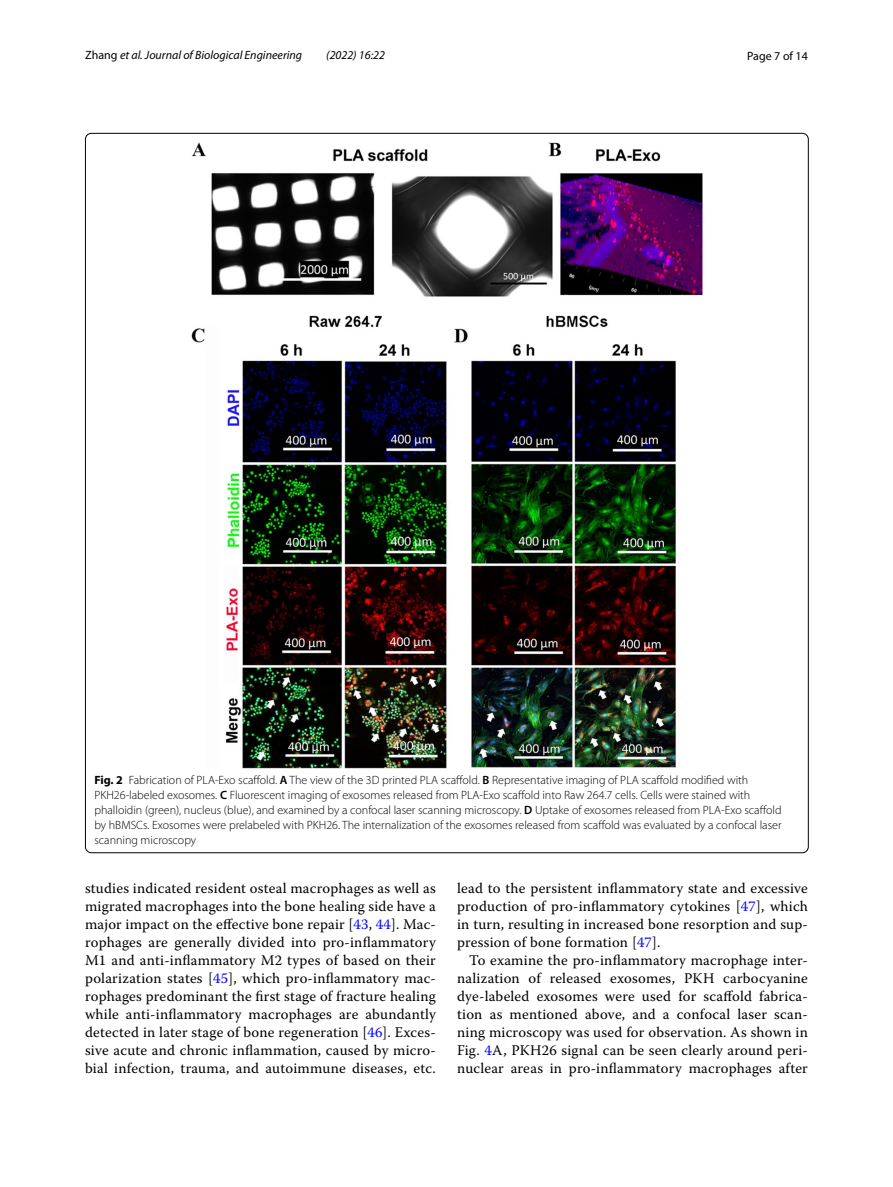
<style>
.page{position:relative;width:893px;height:1187px;background:#fff}
.page>*{position:absolute;margin:0;border:0;box-sizing:border-box;transform-origin:0 0}
.t1{font:14.7px/18px "Warnock Pro";letter-spacing:.015em;color:#000;text-align:justify}
.t2{font:300 12px/15px "Myriad Pro";color:#000}
.t3{font:italic 12px "Myriad Pro";color:#000}
.t4{font:12px "Myriad Pro";color:#000}
.s1{font-style:normal}
.s2{font-weight:700}
.s3{font-weight:600}
.s4{color:#00f}
</style>
<div class="page">
<img style="left:192px;top:142px;width:510px;height:626px">
<p class="t3" style="left:85px;top:48px;width:219px"><span class="s1">Zhang</span> et al. Journal of Biological Engineering</p>
<p class="t3" style="left:326px;top:48px;width:60px">(2022) 16:22</p>
<p class="t4" style="left:747px;top:48px;width:62px">Page 7 of 14</p>
<p class="t2" style="left:94px;top:772px;width:689px"><span class="s2">Fig. 2</span> Fabrication of PLA-Exo scaffold. <span class="s3">A</span> The view of the 3D printed PLA scaffold. <span class="s3">B</span> Representative imaging of PLA scaffold modified with PKH26-labeled exosomes. <span class="s3">C</span> Fluorescent imaging of exosomes released from PLA-Exo scaffold into Raw 264.7 cells. Cells were stained with phalloidin (green), nucleus (blue), and examined by a confocal laser scanning microscopy. <span class="s3">D</span> Uptake of exosomes released from PLA-Exo scaffold by hBMSCs. Exosomes were prelabeled with PKH26. The internalization of the exosomes released from scaffold was evaluated by a confocal laser scanning microscopy</p>
<p class="t1" style="left:85px;top:879px;width:352px">studies indicated resident osteal macrophages as well as migrated macrophages into the bone healing side have a major impact on the effective bone repair [<span class="s4">43</span>, <span class="s4">44</span>]. Mac&shy;rophages are generally divided into pro-inflammatory M1 and anti-inflammatory M2 types of based on their polarization states [<span class="s4">45</span>], which pro-inflammatory mac&shy;rophages predominant the first stage of fracture healing while anti-inflammatory macrophages are abundantly detected in later stage of bone regeneration [<span class="s4">46</span>]. Exces&shy;sive acute and chronic inflammation, caused by micro&shy;bial infection, trauma, and autoimmune diseases, etc.</p>
<p class="t1" style="left:457px;top:879px;width:352px">lead to the persistent inflammatory state and excessive production of pro-inflammatory cytokines [<span class="s4">47</span>], which in turn, resulting in increased bone resorption and sup&shy;pression of bone formation [<span class="s4">47</span>].</p>
<p class="t1" style="left:457px;top:951px;width:352px;text-indent:12px">To examine the pro-inflammatory macrophage inter&shy;nalization of released exosomes, PKH carbocyanine dye-labeled exosomes were used for scaffold fabrica&shy;tion as mentioned above, and a confocal laser scan&shy;ning microscopy was used for observation. As shown in Fig. <span class="s4">4</span>A, PKH26 signal can be seen clearly around peri&shy;nuclear areas in pro-inflammatory macrophages after</p>
</div>
